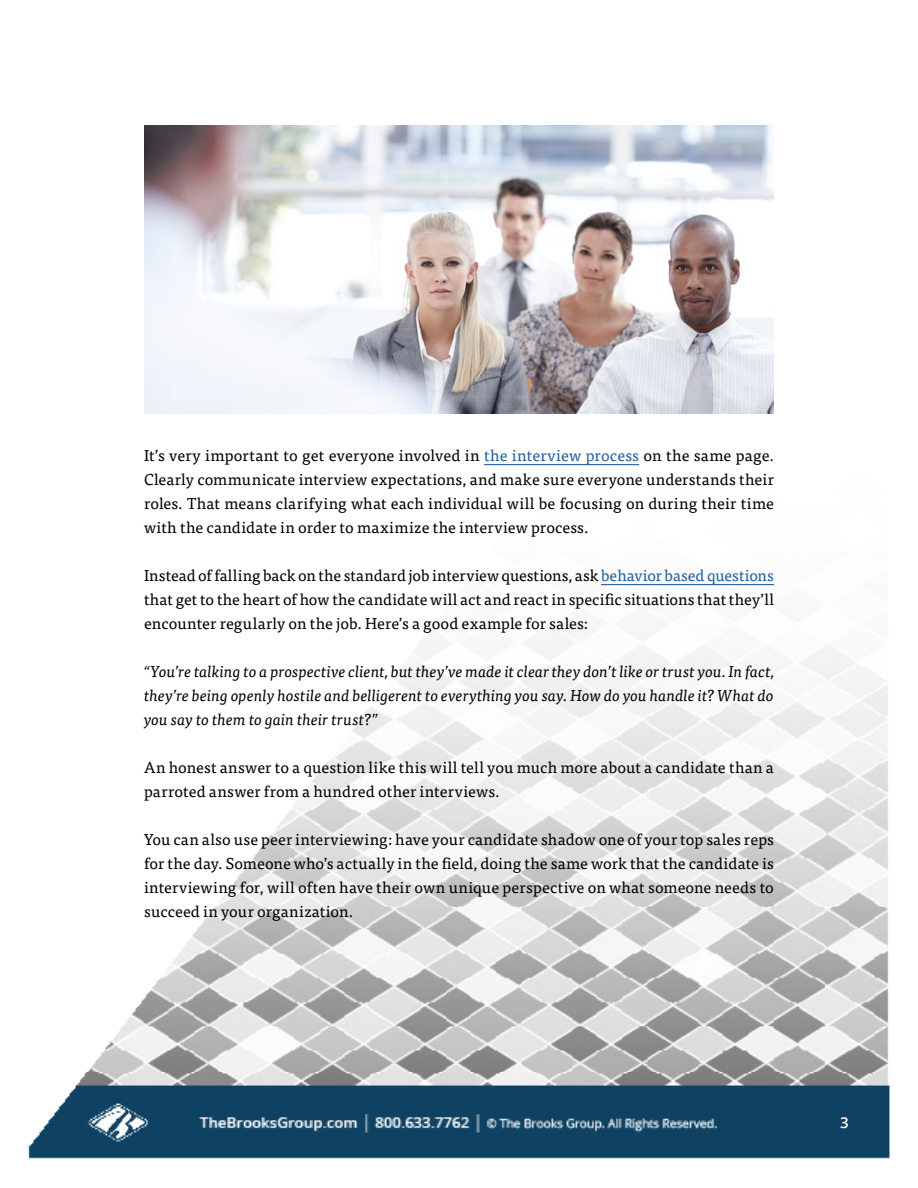
<style>
.page{position:relative;width:918px;height:1188px;background:#fff}
.page>*{position:absolute;margin:0;border:0;box-sizing:border-box;transform-origin:0 0}
.Body_Copy{font:15.75px/24px "Tisa Pro";letter-spacing:.005em;color:#000;text-align:justify}
.Body_Copy-2{font:italic 15.75px/24px "Tisa Pro";color:#000;text-align:justify}
.t1{font:600 15px "Open Sans";color:#fff}
.s1{color:#215e9e}
</style>
<div class="page">
<img style="left:28px;top:125px;width:862px;height:1034px">
<svg style="left:198px;top:1113px;width:160px;height:21px;background:#3b647e"></svg>
<hr style="left:484px;top:464px;width:155px;height:1px;background:#215e9e">
<hr style="left:601px;top:584px;width:173px;height:1px;background:#215e9e">
<img style="left:144px;top:126px;width:630px;height:288px">
<p class="Body_Copy" style="left:144px;top:443px;width:632px">It’s very important to get everyone involved in <span class="s1">the interview process</span> on the same page.<br>Clearly communicate interview expectations, and make sure everyone understands their roles. That means clarifying what each individual will be focusing on during their time with the candidate in order to maximize the interview process.</p>
<p class="Body_Copy" style="left:144px;top:563px;width:632px">Instead of falling back on the standard job interview questions, ask <span class="s1">behavior based questions </span>that get to the heart of how the candidate will act and react in specific situations that they’ll encounter regularly on the job. Here’s a good example for sales:</p>
<p class="Body_Copy-2" style="left:144px;top:659px;width:632px">“You’re talking to a prospective client, but they’ve made it clear they don’t like or trust you. In fact, they’re being openly hostile and belligerent to everything you say. How do you handle it? What do you say to them to gain their trust?”</p>
<p class="Body_Copy" style="left:144px;top:755px;width:631px">An honest answer to a question like this will tell you much more about a candidate than a parroted answer from a hundred other interviews.</p>
<p class="Body_Copy" style="left:144px;top:827px;width:632px">You can also use peer interviewing: have your candidate shadow one of your top sales reps for the day. Someone who’s actually in the field, doing the same work that the candidate is interviewing for, will often have their own unique perspective on what someone needs to succeed in your organization.</p>
<p class="t1" style="left:840px;top:1113px;width:10px">3</p>
</div>
